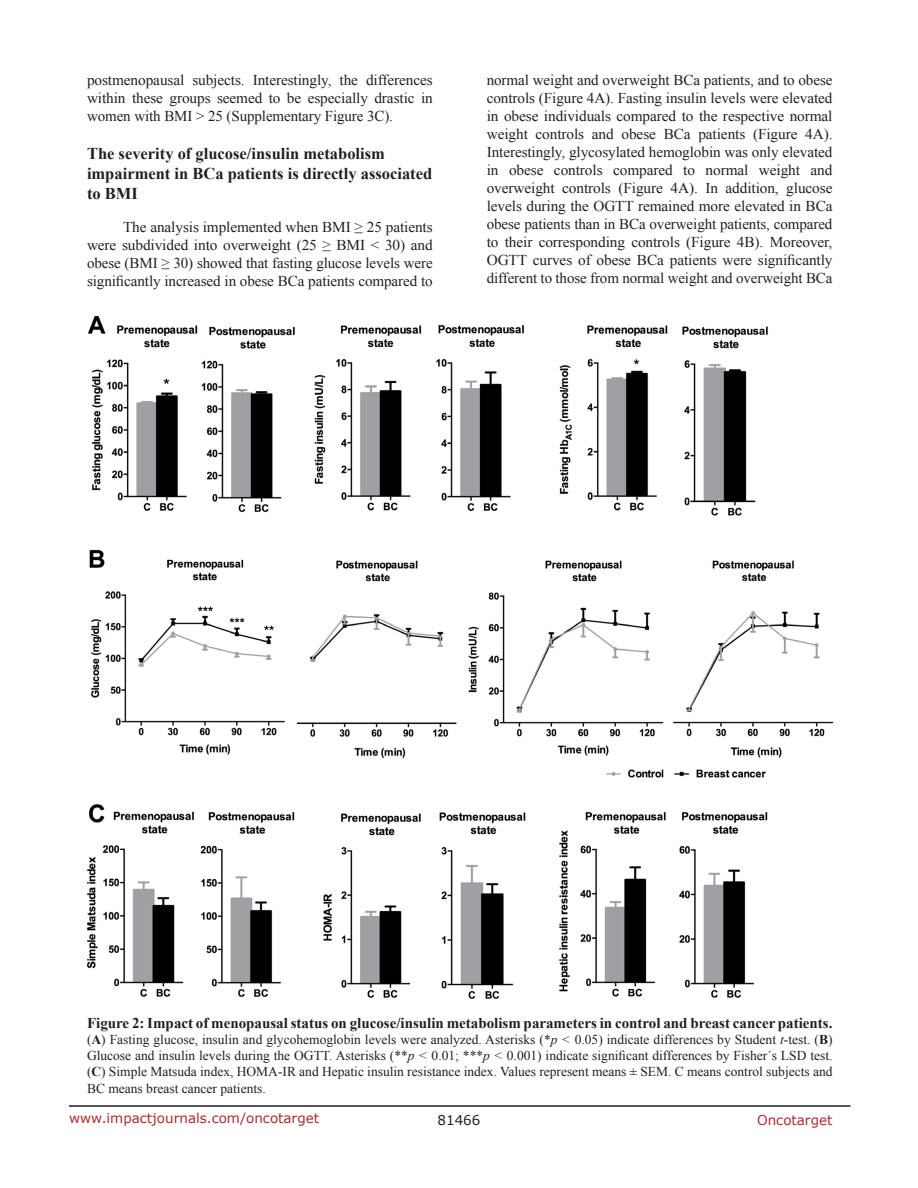
<style>
.page{position:relative;width:918px;height:1188px;background:#fff}
.page>*{position:absolute;margin:0;border:0;box-sizing:border-box;transform-origin:0 0}
.SubHeading_middle{font:700 16.5px/19.8px "Times New Roman";color:#231f20}
.BodyText{font:15px/18px "Times New Roman";letter-spacing:-.005em;color:#231f20;text-align:justify}
.FigureText{font:700 15px "Times New Roman";color:#231f20}
.FigureText-2{font:13.5px/16.2px "Times New Roman";color:#231f20;text-align:justify}
.t1{font:13.5px "Verdana";color:#ac2b31}
.t2{font:13.5px "Verdana";color:#231f20}
.s1{font-weight:700}
.s2{font-style:italic}
</style>
<div class="page">
<hr style="left:69px;top:1105px;width:781px;height:2px;background:#231f20">
<img style="left:87px;top:316px;width:745px;height:682px">
<p class="BodyText" style="left:87px;top:71px;width:347px">postmenopausal subjects. Interestingly, the differences within these groups seemed to be especially drastic in women with BMI &gt; 25 (Supplementary Figure 3C).</p>
<p class="SubHeading_middle" style="left:87px;top:143px;width:347px">The severity of glucose/insulin metabolism impairment in BCa patients is directly associated to BMI</p>
<p class="BodyText" style="left:87px;top:218px;width:347px;text-indent:36px">The analysis implemented when BMI ≥ 25 patients were subdivided into overweight (25 ≥ BMI &lt; 30) and obese (BMI ≥ 30) showed that fasting glucose levels were significantly increased in obese BCa patients compared to</p>
<p class="BodyText" style="left:487px;top:71px;width:347px">normal weight and overweight BCa patients, and to obese controls (Figure 4A). Fasting insulin levels were elevated in obese individuals compared to the respective normal weight controls and obese BCa patients (Figure 4A).<br>Interestingly, glycosylated hemoglobin was only elevated in obese controls compared to normal weight and overweight controls (Figure 4A). In addition, glucose levels during the OGTT remained more elevated in BCa obese patients than in BCa overweight patients, compared to their corresponding controls (Figure 4B). Moreover, OGTT curves of obese BCa patients were significantly different to those from normal weight and overweight BCa</p>
<p class="FigureText" style="left:87px;top:1012px;width:747px">Figure 2: Impact of menopausal status on glucose/insulin metabolism parameters in control and breast cancer patients.</p>
<p class="FigureText-2" style="left:87px;top:1031px;width:747px">(<span class="s1">A</span>) Fasting glucose, insulin and glycohemoglobin levels were analyzed. Asterisks (*<span class="s2">p &lt;</span> 0.05) indicate differences by Student <span class="s2">t</span>-test. (<span class="s1">B</span>)<br>Glucose and insulin levels during the OGTT. Asterisks (**<span class="s2">p &lt;</span> 0.01; ***<span class="s2">p &lt;</span> 0.001) indicate significant differences by Fisher´s LSD test. (<span class="s1">C</span>) Simple Matsuda index, HOMA-IR and Hepatic insulin resistance index. Values represent means ± SEM. C means control subjects and BC means breast cancer patients.</p>
<p class="t1" style="left:69px;top:1109px;width:252px">www.impactjournals.com/oncotarget</p>
<p class="t2" style="left:438px;top:1111px;width:44px">81466</p>
<p class="t1" style="left:757px;top:1111px;width:77px">Oncotarget</p>
</div>
